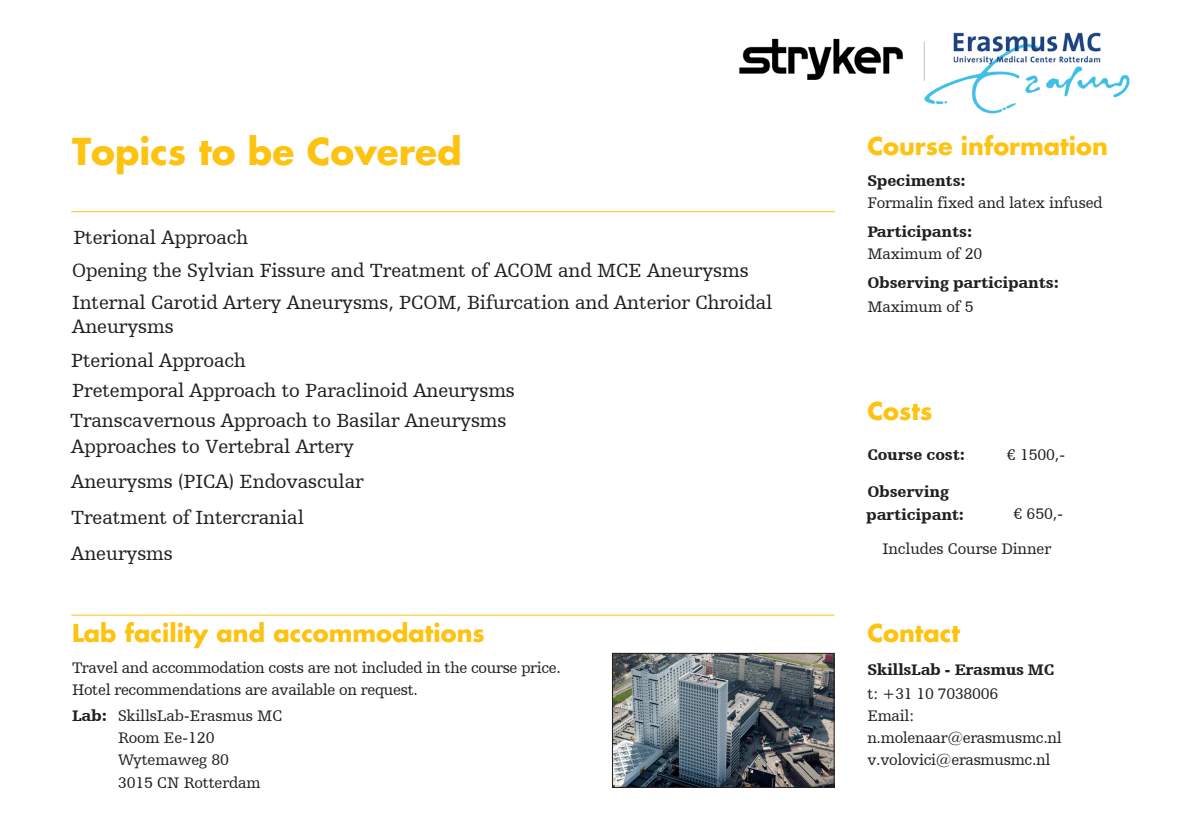
<style>
.page{position:relative;width:1191px;height:840px;background:#fff}
.page>*{position:absolute;margin:0;border:0;box-sizing:border-box;transform-origin:0 0}
.Subhead{font:700 36px "Futura For Stryker";color:#fec210}
.Subhead-2{font:700 24px "Futura Std";color:#fec210}
.copy{font:700 24px "Futura Std";color:#fec210}
.Schedule_text{font:20px/35.8px "Humanist Slabserif 712 BT";letter-spacing:-.005em;color:#231f20}
.copy-2{font:16px/22px "Humanist Slabserif 712 BT";letter-spacing:-.02em;color:#231f20}
.Subhead-3{font:900 16px/22px "Humanist Slabserif 712 BT";letter-spacing:-.01em;color:#231f20}
.Subhead-4{font:16px/22px "Humanist Slabserif 712 BT";letter-spacing:-.01em;color:#231f20}
.copy-3{font:900 16px/23.2px "Humanist Slabserif 712 BT";letter-spacing:-.01em;color:#231f20}
.s1{font-weight:900}
.s2{font-weight:400}
</style>
<div class="page">
<img style="left:739px;top:32px;width:391px;height:82px">
<img style="left:614px;top:654px;width:218px;height:131px">
<div style="left:612px;top:652px;width:222px;height:135px;border:1px solid #231f20"></div>
<hr style="left:71px;top:211px;width:763px;height:1px;background:#fec210">
<hr style="left:71px;top:614px;width:763px;height:1px;background:#fec210">
<p class="Subhead" style="left:72px;top:128px;width:391px">Topics to be Covered</p>
<p class="Schedule_text" style="left:73px;top:219px;width:176px">Pterional Approach</p>
<p class="Schedule_text" style="left:72px;top:252px;width:678px">Opening the Sylvian Fissure and Treatment of ACOM and MCE Aneurysms</p>
<p class="Schedule_text" style="left:72px;top:290px;width:702px;line-height:24px">Internal Carotid Artery Aneurysms, PCOM, Bifurcation and Anterior Chroidal<br>Aneurysms</p>
<p class="Schedule_text" style="left:71px;top:341px;width:176px">Pterional Approach</p>
<p class="Schedule_text" style="left:72px;top:372px;width:444px">Pretemporal Approach to Paraclinoid Aneurysms</p>
<p class="Schedule_text" style="left:70px;top:401px;width:438px">Transcavernous Approach to Basilar Aneurysms</p>
<p class="Schedule_text" style="left:71px;top:427px;width:294px">Approaches to Vertebral Artery<br>Aneurysms (PICA) Endovascular<br>Treatment of Intercranial<br>Aneurysms</p>
<p class="Subhead-2" style="left:72px;top:617px;width:414px">Lab facility and accommodations</p>
<p class="copy-2" style="left:72px;top:656px;width:490px">Travel and accommodation costs are not included in the course price.<br>Hotel recommendations are available on request.</p>
<p class="copy-2" style="left:118px;top:704px;width:166px;text-indent:-46px"><span class="s1">Lab:</span> SkillsLab-Erasmus MC<br>Room Ee-120<br>Wytemaweg 80<br>3015 CN Rotterdam</p>
<p class="Subhead-2" style="left:867px;top:130px;width:242px">Course information</p>
<p class="Subhead-4" style="left:867px;top:169px;width:237px"><span class="s1">Speciments:<br></span>Formalin fixed and latex infused</p>
<p class="Subhead-3" style="left:867px;top:220px;width:117px">Participants:<br><span class="s2">Maximum of 20</span></p>
<p class="Subhead-3" style="left:867px;top:270px;width:193px;line-height:24px">Observing participants:<br><span class="s2">Maximum of 5</span></p>
<p class="Subhead-2" style="left:867px;top:395px;width:66px">Costs</p>
<p class="copy-3" style="left:867px;top:442px;width:99px">Course cost:</p>
<p class="copy-2" style="left:1007px;top:443px;width:60px">€ 1500,-</p>
<p class="copy-3" style="left:866px;top:479px;width:99px">Observing participant:</p>
<p class="copy-2" style="left:1013px;top:502px;width:51px">€ 650,-</p>
<p class="copy-2" style="left:882px;top:537px;width:170px">Includes Course Dinner</p>
<p class="copy" style="left:867px;top:617px;width:94px">Contact</p>
<p class="copy-2" style="left:867px;top:658px;width:196px"><span class="s1">SkillsLab - Erasmus MC </span>t: +31 10 7038006<br>Email: n.molenaar@erasmusmc.nl v.volovici@erasmusmc.nl</p>
</div>
